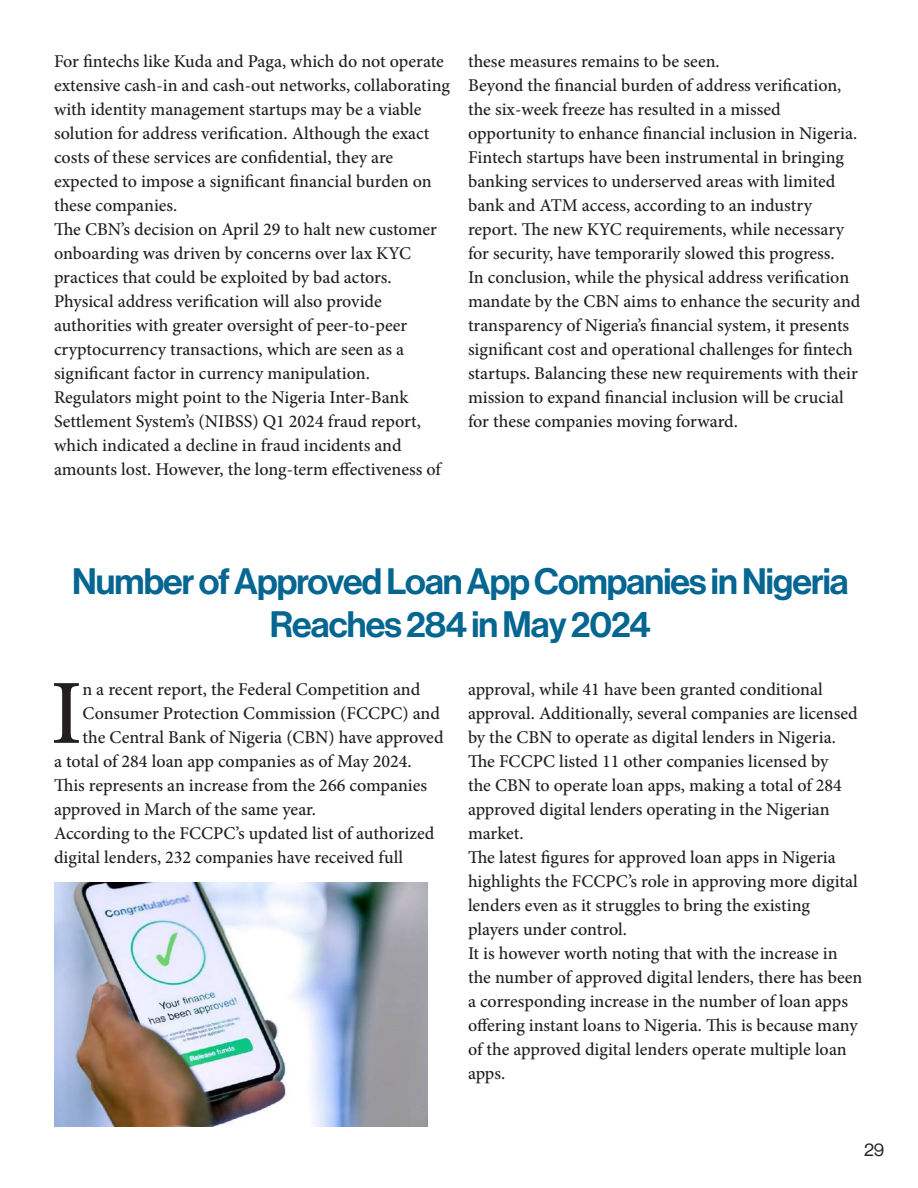
<style>
.page{position:relative;width:918px;height:1188px;background:#fff}
.page>*{position:absolute;margin:0;border:0;box-sizing:border-box;transform-origin:0 0}
.body_text{font:500 91.8px "Minion Pro";color:#231f20}
.Headline{font:36px/43.2px "Neue Haas Display Mediu";letter-spacing:-.025em;color:#046691;text-align:center}
.body_text-2{font:500 18px/24px "Minion Pro";color:#231f20}
.t1{font:18px "Neue Haas Display";color:#231f20}
</style>
<div class="page">
<img style="left:54px;top:882px;width:374px;height:245px">
<p class="body_text-2" style="left:54px;top:49px;width:398px">For fintechs like Kuda and Paga, which do not operate extensive cash-in and cash-out networks, collaborating with identity management startups may be a viable solution for address verification. Although the exact costs of these services are confidential, they are expected to impose a significant financial burden on these companies.</p>
<p class="body_text-2" style="left:54px;top:217px;width:384px">The CBN’s decision on April 29 to halt new customer onboarding was driven by concerns over lax KYC practices that could be exploited by bad actors.<br>Physical address verification will also provide authorities with greater oversight of peer-to-peer cryptocurrency transactions, which are seen as a significant factor in currency manipulation.</p>
<p class="body_text-2" style="left:54px;top:385px;width:388px">Regulators might point to the Nigeria Inter-Bank Settlement System’s (NIBSS) Q1 2024 fraud report, which indicated a decline in fraud incidents and amounts lost. However, the long-term effectiveness of</p>
<p class="body_text-2" style="left:468px;top:49px;width:253px">these measures remains to be seen.</p>
<p class="body_text-2" style="left:468px;top:73px;width:391px">Beyond the financial burden of address verification, the six-week freeze has resulted in a missed opportunity to enhance financial inclusion in Nigeria.<br>Fintech startups have been instrumental in bringing banking services to underserved areas with limited bank and ATM access, according to an industry report. The new KYC requirements, while necessary for security, have temporarily slowed this progress.</p>
<p class="body_text-2" style="left:468px;top:265px;width:394px">In conclusion, while the physical address verification mandate by the CBN aims to enhance the security and transparency of Nigeria’s financial system, it presents significant cost and operational challenges for fintech startups. Balancing these new requirements with their mission to expand financial inclusion will be crucial for these companies moving forward.</p>
<p class="Headline" style="left:72px;top:561px;width:778px">Number of Approved Loan App Companies in Nigeria<br>Reaches 284 in May 2024</p>
<p class="body_text" style="left:51px;top:651px;width:33px">I</p>
<p class="body_text-2" style="left:82px;top:677px;width:339px">n a recent report, the Federal Competition and</p>
<p class="body_text-2" style="left:468px;top:677px;width:391px">approval, while 41 have been granted conditional approval. Additionally, several companies are licensed by the CBN to operate as digital lenders in Nigeria.</p>
<p class="body_text-2" style="left:468px;top:749px;width:375px">The FCCPC listed 11 other companies licensed by the CBN to operate loan apps, making a total of 284 approved digital lenders operating in the Nigerian market.</p>
<p class="body_text-2" style="left:468px;top:845px;width:391px">The latest figures for approved loan apps in Nigeria highlights the FCCPC’s role in approving more digital lenders even as it struggles to bring the existing players under control.</p>
<p class="body_text-2" style="left:468px;top:941px;width:396px">It is however worth noting that with the increase in the number of approved digital lenders, there has been a corresponding increase in the number of loan apps offering instant loans to Nigeria. This is because many of the approved digital lenders operate multiple loan apps.</p>
<p class="body_text-2" style="left:82px;top:701px;width:359px">Consumer Protection Commission (FCCPC) and</p>
<p class="body_text-2" style="left:82px;top:725px;width:363px">the Central Bank of Nigeria (CBN) have approved</p>
<p class="body_text-2" style="left:54px;top:749px;width:359px">a total of 284 loan app companies as of May 2024.</p>
<p class="body_text-2" style="left:54px;top:773px;width:375px">This represents an increase from the 266 companies approved in March of the same year.</p>
<p class="body_text-2" style="left:54px;top:821px;width:382px">According to the FCCPC’s updated list of authorized digital lenders, 232 companies have received full</p>
<p class="t1" style="left:864px;top:1140px;width:22px">29</p>
</div>
